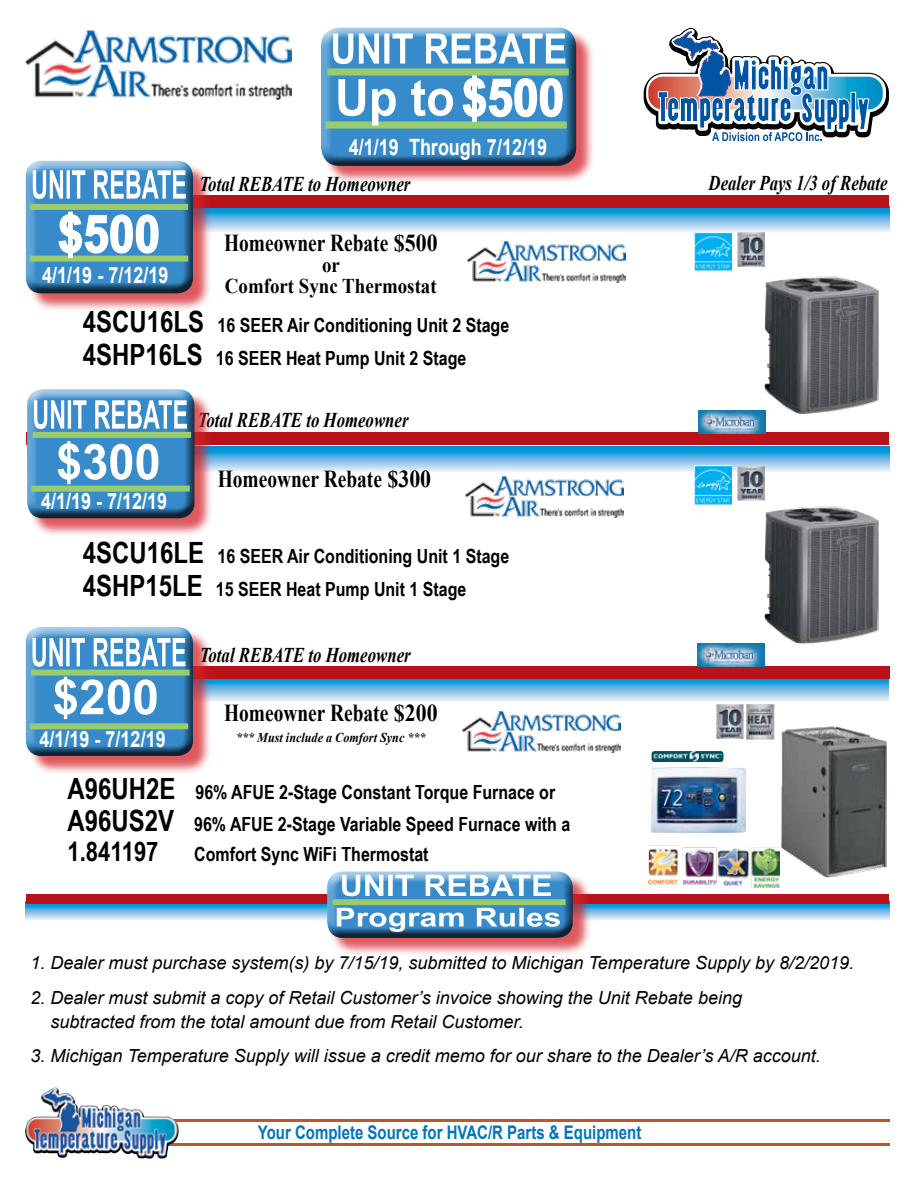
<style>
.page{position:relative;width:918px;height:1188px;background:#fff}
.page>*{position:absolute;margin:0;border:0;box-sizing:border-box;transform-origin:0 0}
.t1{font:700 27px "Arial Narrow";color:#000}
.t2{font:700 24.3px "Times New Roman";color:#000;scale:.8 1}
.t3{font:700 22.5px "Arial";color:#fff;scale:.8 1}
.t4{font:italic 700 21px "Times New Roman";color:#000;scale:.8 1}
.t5{font:700 21px/21px "Times New Roman";color:#000;text-align:center;scale:.9 1}
.t6{font:700 19.5px/33px "Arial Narrow";color:#000}
.t7{font:700 18.75px "Arial";color:#0074be;scale:.8 1}
.t8{font:italic 18px/24px "Arial";color:#000}
.t9{font:italic 700 13.5px "Times New Roman";color:#000;scale:.9 1}
.s1{font-size:29.25px}
</style>
<div class="page">
<img style="left:26px;top:31px;width:265px;height:69px">
<img style="left:467px;top:242px;width:158px;height:41px">
<img style="left:462px;top:712px;width:158px;height:41px">
<img style="left:465px;top:476px;width:158px;height:41px">
<svg style="left:26px;top:902px;width:864px;height:18px;background:#76bfe7"></svg>
<div style="left:27px;top:894px;width:862px;height:10px;background:#b91319"></div>
<svg style="left:212px;top:208px;width:677px;height:24px;background:#71bde7"></svg>
<div style="left:26px;top:195px;width:863px;height:13px;background:#b91319"></div>
<svg style="left:648px;top:28px;width:235px;height:113px"></svg>
<hr style="left:36px;top:1143px;width:854px;height:3px;background:#be552e">
<hr style="left:44px;top:1119px;width:846px;height:3px;background:#be552e">
<img style="left:25px;top:1087px;width:154px;height:72px">
<div style="left:323px;top:30px;width:272px;height:155px;background:#d2232a;opacity:.75"></div>
<div style="left:318px;top:27px;width:258px;height:128px;background:#fff;opacity:.75"></div>
<div style="left:318px;top:31px;width:258px;height:137px;background:#000;opacity:.75"></div>
<div style="left:327px;top:68px;width:242px;height:8px;background:#98cc6e"></div>
<div style="left:325px;top:121px;width:242px;height:8px;background:#98cc6e"></div>
<div style="left:28px;top:163px;width:184px;height:149px;background:#d2232a;opacity:.75"></div>
<div style="left:23px;top:160px;width:171px;height:125px;background:#fff;opacity:.75"></div>
<div style="left:23px;top:163px;width:171px;height:132px;background:#000;opacity:.75"></div>
<div style="left:30px;top:204px;width:158px;height:6px;background:#98cc6e"></div>
<div style="left:30px;top:256px;width:158px;height:6px;background:#98cc6e"></div>
<svg style="left:213px;top:446px;width:677px;height:26px;background:#67b9e5"></svg>
<div style="left:27px;top:432px;width:862px;height:13px;background:#b91319"></div>
<svg style="left:212px;top:679px;width:677px;height:23px;background:#79c1e8"></svg>
<div style="left:27px;top:666px;width:863px;height:13px;background:#b91319"></div>
<div style="left:28px;top:629px;width:184px;height:146px;background:#d2232a;opacity:.75"></div>
<div style="left:23px;top:629px;width:171px;height:129px;background:#000;opacity:.75"></div>
<div style="left:30px;top:723px;width:158px;height:6px;background:#98cc6e"></div>
<div style="left:31px;top:670px;width:159px;height:6px;background:#98cc6e"></div>
<div style="left:329px;top:874px;width:263px;height:83px;background:#d2232a;opacity:.75"></div>
<div style="left:325px;top:870px;width:249px;height:59px;background:#fff;opacity:.75"></div>
<div style="left:325px;top:874px;width:249px;height:66px;background:#000;opacity:.75"></div>
<div style="left:333px;top:899px;width:233px;height:6px;background:#98cc6e"></div>
<svg style="left:337px;top:908px;width:223px;height:24px"></svg>
<svg style="left:54px;top:677px;width:103px;height:42px"></svg>
<svg style="left:338px;top:79px;width:115px;height:47px"></svg>
<svg style="left:333px;top:34px;width:232px;height:30px"></svg>
<svg style="left:33px;top:170px;width:153px;height:29px"></svg>
<svg style="left:32px;top:638px;width:153px;height:29px"></svg>
<svg style="left:342px;top:875px;width:209px;height:21px"></svg>
<img style="left:694px;top:232px;width:38px;height:39px">
<img style="left:738px;top:233px;width:27px;height:34px">
<img style="left:694px;top:466px;width:38px;height:38px">
<img style="left:738px;top:466px;width:27px;height:34px">
<img style="left:698px;top:410px;width:67px;height:23px">
<img style="left:698px;top:643px;width:67px;height:23px">
<img style="left:648px;top:845px;width:132px;height:43px">
<img style="left:716px;top:705px;width:27px;height:34px">
<img style="left:765px;top:506px;width:114px;height:137px">
<img style="left:781px;top:726px;width:106px;height:151px">
<img style="left:836px;top:536px;width:22px;height:9px">
<img style="left:747px;top:705px;width:27px;height:34px">
<img style="left:765px;top:276px;width:114px;height:138px">
<img style="left:836px;top:307px;width:22px;height:9px">
<img style="left:652px;top:767px;width:93px;height:65px">
<div style="left:652px;top:751px;width:71px;height:11px;background:#00535e;border-radius:3px"></div>
<img style="left:652px;top:751px;width:70px;height:10px">
<div style="left:29px;top:391px;width:184px;height:146px;background:#d2232a;opacity:.75"></div>
<div style="left:25px;top:389px;width:171px;height:120px;background:#fff;opacity:.75"></div>
<div style="left:25px;top:392px;width:171px;height:129px;background:#000;opacity:.75"></div>
<div style="left:31px;top:486px;width:159px;height:6px;background:#98cc6e"></div>
<div style="left:33px;top:432px;width:158px;height:6px;background:#98cc6e"></div>
<svg style="left:34px;top:400px;width:153px;height:29px"></svg>
<svg style="left:58px;top:211px;width:101px;height:48px"></svg>
<svg style="left:58px;top:441px;width:100px;height:43px"></svg>
<svg style="left:462px;top:75px;width:101px;height:47px"></svg>
<p class="t3" style="left:349px;top:132px;width:249px">4/1/19 Through 7/12/19</p>
<p class="t3" style="left:42px;top:259px;width:159px">4/1/19 - 7/12/19</p>
<p class="t4" style="left:200px;top:169px;width:265px">Total REBATE to Homeowner</p>
<h2 class="t2" style="left:224px;top:226px;width:268px">Homeowner Rebate $500</h2>
<p class="t5" style="left:225px;top:254px;width:237px">or<br>Comfort Sync Thermostat</p>
<p class="t6" style="left:83px;top:307px;width:428px"><span class="s1">4SCU16LS</span> 16 SEER Air Conditioning Unit 2 Stage<br><span class="s1">4SHP16LS</span> 16 SEER Heat Pump Unit 2 Stage</p>
<p class="t4" style="left:198px;top:405px;width:265px">Total REBATE to Homeowner</p>
<p class="t3" style="left:41px;top:486px;width:159px">4/1/19 - 7/12/19</p>
<h2 class="t2" style="left:218px;top:461px;width:268px">Homeowner Rebate $300</h2>
<p class="t6" style="left:83px;top:539px;width:428px"><span class="s1">4SCU16LE</span> 16 SEER Air Conditioning Unit 1 Stage<br><span class="s1">4SHP15LE</span> 15 SEER Heat Pump Unit 1 Stage</p>
<p class="t4" style="left:200px;top:640px;width:265px">Total REBATE to Homeowner</p>
<h2 class="t2" style="left:224px;top:695px;width:268px">Homeowner Rebate $200</h2>
<p class="t9" style="left:236px;top:728px;width:212px">*** Must include a Comfort Sync ***</p>
<p class="t6" style="left:68px;top:775px;width:504px;line-height:31.5px"><span class="s1">A96UH2E</span> 96% AFUE 2-Stage Constant Torque Furnace or<br><span class="s1">A96US2V</span> 96% AFUE 2-Stage Variable Speed Furnace with a</p>
<h1 class="t1" style="left:68px;top:831px;width:93px">1.841197</h1>
<p class="t6" style="left:194px;top:836px;width:236px">Comfort Sync WiFi Thermostat</p>
<p class="t3" style="left:40px;top:723px;width:159px">4/1/19 - 7/12/19</p>
<p class="t4" style="left:709px;top:168px;width:225px">Dealer Pays 1/3 of Rebate</p>
<p class="t8" style="left:30px;top:951px;width:825px">1. Dealer must purchase system(s) by 7/15/19, submitted to Michigan Temperature Supply by 8/2/2019.</p>
<p class="t8" style="left:50px;top:985px;width:693px;text-indent:-20px">2. Dealer must submit a copy of Retail Customer’s invoice showing the Unit Rebate being subtracted from the total amount due from Retail Customer.</p>
<p class="t8" style="left:30px;top:1044px;width:792px">3. Michigan Temperature Supply will issue a credit memo for our share to the Dealer’s A/R account.</p>
<p class="t7" style="left:258px;top:1119px;width:481px">Your Complete Source for HVAC/R Parts &amp; Equipment</p>
</div>
